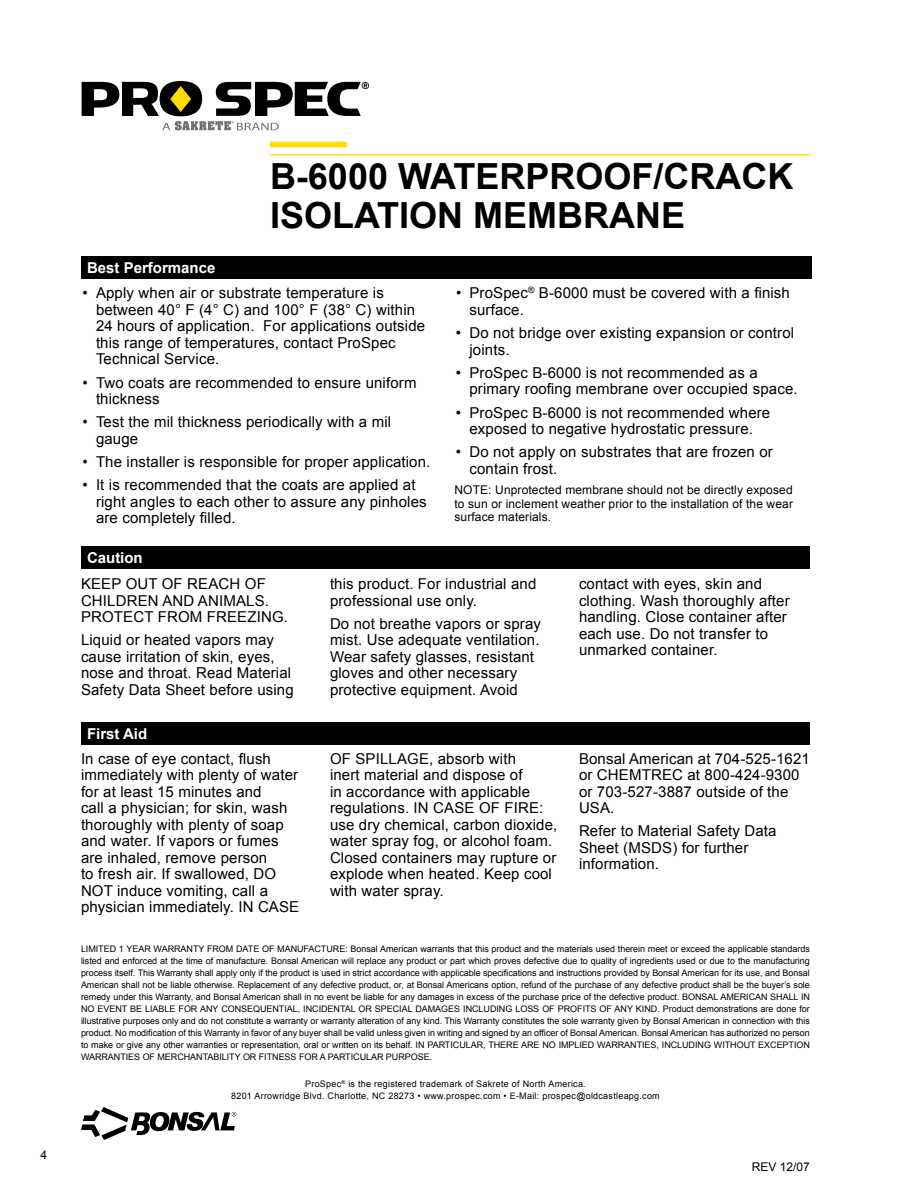
<style>
.page{position:relative;width:918px;height:1188px;background:#fff}
.page>*{position:absolute;margin:0;border:0;box-sizing:border-box;transform-origin:0 0}
.t1{font:700 36px/39px "Arial";color:#000}
.t2{font:15px/16.5px "Arial";letter-spacing:.01em;color:#000}
.t3{font:700 15px "Arial";color:#fff}
.t4{font:12px/13.5px "Arial";letter-spacing:.01em;color:#000;text-align:justify}
.t5{font:9px/12px "Arial";letter-spacing:.03em;color:#000;text-align:justify}
</style>
<div class="page">
<svg style="left:82px;top:82px;width:287px;height:48px"></svg>
<div style="left:270px;top:142px;width:77px;height:5px;background:#fd0"></div>
<hr style="left:271px;top:154px;width:539px;height:1px;background:#fd0">
<svg style="left:81px;top:1107px;width:155px;height:33px"></svg>
<div style="left:81px;top:722px;width:729px;height:23px;background:#000"></div>
<div style="left:81px;top:256px;width:730px;height:23px;background:#000"></div>
<div style="left:81px;top:546px;width:729px;height:23px;background:#000"></div>
<p class="t4" style="left:40px;top:1148px;width:8px">4</p>
<p class="t3" style="left:87px;top:258px;width:130px">Best Performance</p>
<h1 class="t1" style="left:270px;top:158px;width:525px">B-6000 WATERPROOF/CRACK<br>ISOLATION MEMBRANE</h1>
<p class="t2" style="left:96px;top:285px;width:331px;text-indent:-13px">• Apply when air or substrate temperature is between 40° F (4° C) and 100° F (38° C) within 24 hours of application. For applications outside this range of temperatures, contact ProSpec Technical Service.</p>
<p class="t2" style="left:96px;top:374px;width:322px;text-indent:-14px">• Two coats are recommended to ensure uniform thickness</p>
<p class="t2" style="left:96px;top:414px;width:297px;text-indent:-14px">• Test the mil thickness periodically with a mil gauge</p>
<p class="t2" style="left:82px;top:454px;width:349px">• The installer is responsible for proper application.</p>
<p class="t2" style="left:96px;top:477px;width:332px;text-indent:-14px">• It is recommended that the coats are applied at right angles to each other to assure any pinholes are completely filled.</p>
<p class="t3" style="left:87px;top:547px;width:57px">Caution</p>
<p class="t2" style="left:469px;top:285px;width:322px;text-indent:-13px">• ProSpec<sup>®</sup> B-6000 must be covered with a finish surface.</p>
<p class="t2" style="left:469px;top:325px;width:326px;text-indent:-14px">• Do not bridge over existing expansion or control joints.</p>
<p class="t2" style="left:469px;top:365px;width:330px;text-indent:-14px">• ProSpec B-6000 is not recommended as a primary roofing membrane over occupied space.</p>
<p class="t2" style="left:456px;top:404px;width:316px;text-align:center">• ProSpec B-6000 is not recommended where exposed to negative hydrostatic pressure.</p>
<p class="t2" style="left:469px;top:444px;width:305px;text-indent:-14px">• Do not apply on substrates that are frozen or contain frost.</p>
<p class="t4" style="left:454px;top:483px;width:340px">NOTE: Unprotected membrane should not be directly exposed to sun or inclement weather prior to the installation of the wear surface materials.</p>
<p class="t2" style="left:81px;top:576px;width:209px">KEEP OUT OF REACH OF<br>CHILDREN AND ANIMALS.<br>PROTECT FROM FREEZING.</p>
<p class="t2" style="left:81px;top:632px;width:214px">Liquid or heated vapors may cause irritation of skin, eyes, nose and throat. Read Material<br>Safety Data Sheet before using</p>
<p class="t3" style="left:87px;top:723px;width:62px">First Aid</p>
<p class="t2" style="left:330px;top:576px;width:208px">this product. For industrial and professional use only.</p>
<p class="t2" style="left:330px;top:615px;width:213px">Do not breathe vapors or spray mist. Use adequate ventilation.<br>Wear safety glasses, resistant gloves and other necessary protective equipment. Avoid</p>
<p class="t2" style="left:579px;top:576px;width:212px">contact with eyes, skin and clothing. Wash thoroughly after handling. Close container after each use. Do not transfer to unmarked container.</p>
<p class="t2" style="left:81px;top:750px;width:220px">In case of eye contact, flush immediately with plenty of water for at least 15 minutes and<br>call a physician; for skin, wash thoroughly with plenty of soap and water. If vapors or fumes are inhaled, remove person<br>to fresh air. If swallowed, DO<br>NOT induce vomiting, call a physician immediately. IN CASE</p>
<p class="t2" style="left:330px;top:750px;width:229px">OF SPILLAGE, absorb with<br>inert material and dispose of<br>in accordance with applicable regulations. IN CASE OF FIRE: use dry chemical, carbon dioxide, water spray fog, or alcohol foam.<br>Closed containers may rupture or explode when heated. Keep cool with water spray.</p>
<p class="t2" style="left:579px;top:750px;width:232px">Bonsal American at 704-525-1621 or CHEMTREC at 800-424-9300 or 703-527-3887 outside of the<br>USA.</p>
<p class="t2" style="left:579px;top:823px;width:199px">Refer to Material Safety Data<br>Sheet (MSDS) for further information.</p>
<p class="t5" style="left:81px;top:942px;width:730px">LIMITED 1 YEAR WARRANTY FROM DATE OF MANUFACTURE: Bonsal American warrants that this product and the materials used therein meet or exceed the applicable standards listed and enforced at the time of manufacture. Bonsal American will replace any product or part which proves defective due to quality of ingredients used or due to the manufacturing process itself. This Warranty shall apply only if the product is used in strict accordance with applicable specifications and instructions provided by Bonsal American for its use, and Bonsal American shall not be liable otherwise. Replacement of any defective product, or, at Bonsal Americans option, refund of the purchase of any defective product shall be the buyer’s sole remedy under this Warranty, and Bonsal American shall in no event be liable for any damages in excess of the purchase price of the defective product. BONSAL AMERICAN SHALL IN NO EVENT BE LIABLE FOR ANY CONSEQUENTIAL, INCIDENTAL OR SPECIAL DAMAGES INCLUDING LOSS OF PROFITS OF ANY KIND. Product demonstrations are done for illustrative purposes only and do not constitute a warranty or warranty alteration of any kind. This Warranty constitutes the sole warranty given by Bonsal American in connection with this product. No modification of this Warranty in favor of any buyer shall be valid unless given in writing and signed by an officer of Bonsal American. Bonsal American has authorized no person to make or give any other warranties or representation, oral or written on its behalf. IN PARTICULAR, THERE ARE NO IMPLIED WARRANTIES, INCLUDING WITHOUT EXCEPTION WARRANTIES OF MERCHANTABILITY OR FITNESS FOR A PARTICULAR PURPOSE.</p>
<p class="t5" style="left:231px;top:1077px;width:430px;text-align:center">ProSpec<sup>®</sup> is the registered trademark of Sakrete of North America.<br>8201 Arrowridge Blvd. Charlotte, NC 28273 • www.prospec.com • E-Mail: prospec@oldcastleapg.com</p>
<p class="t4" style="left:752px;top:1160px;width:60px">REV 12/07</p>
</div>
